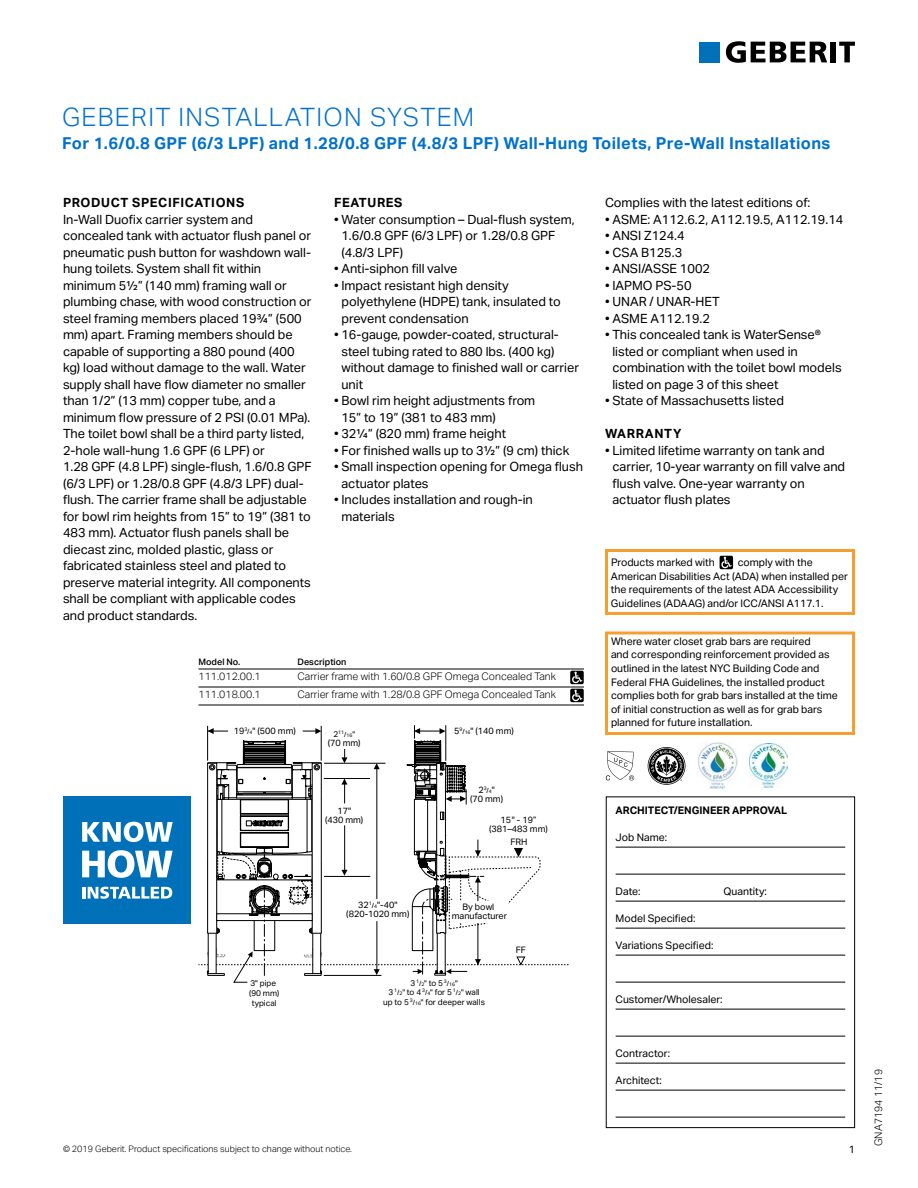
<style>
.page{position:relative;width:918px;height:1188px;background:#fff}
.page>*{position:absolute;margin:0;border:0;box-sizing:border-box;transform-origin:0 0}
.t1{font:300 25.5px "Aktiv Grotesk Geberit";letter-spacing:.05em;color:#0071ce}
.t2{font:700 16.5px "Aktiv Grotesk Geberit";letter-spacing:.025em;color:#0071ce}
.t3{font:12.75px/16.5px "Aktiv Grotesk Geberit";color:#000}
.t4{font:700 12.75px "Aktiv Grotesk Geberit";letter-spacing:.05em;color:#000}
.t5{font:10.5px/13.5px "Aktiv Grotesk Geberit";color:#000}
.t6{font:300 10.5px "Aktiv Grotesk Geberit";color:#000}
.t7{font:700 10.5px "Aktiv Grotesk Geberit";color:#000}
.t8{font:9px/9px "Aktiv Grotesk Geberit";color:#000;text-align:center}
.t9{font:300 9px "Aktiv Grotesk Geberit";color:#000}
.t10{font:500 9px "Aktiv Grotesk Geberit";color:#000}
.t11{font:8.25px/9.9px "Aktiv Grotesk Geberit";color:#000;text-align:center}
.t12{font:4.95px "Aktiv Grotesk Geberit";color:#000}
.s1{font-size:7.05px}
.s2{font-size:4.95px}
.s3{font-size:8.25px}
.s4{font-size:7.95px}
</style>
<div class="page">
<svg style="left:726px;top:41px;width:101px;height:22px"></svg>
<div style="left:831px;top:42px;width:5px;height:20px;background:#000"></div>
<svg style="left:839px;top:42px;width:16px;height:20px"></svg>
<div style="left:699px;top:42px;width:21px;height:20px;background:#0070b9"></div>
<hr style="left:616px;top:847px;width:229px;height:1px;background:#000">
<hr style="left:616px;top:874px;width:229px;height:1px;background:#000">
<hr style="left:616px;top:901px;width:229px;height:1px;background:#000">
<hr style="left:616px;top:928px;width:229px;height:1px;background:#000">
<hr style="left:616px;top:955px;width:229px;height:1px;background:#000">
<hr style="left:616px;top:982px;width:229px;height:1px;background:#000">
<hr style="left:616px;top:1009px;width:229px;height:1px;background:#000">
<hr style="left:616px;top:1036px;width:229px;height:1px;background:#000">
<hr style="left:616px;top:1063px;width:229px;height:1px;background:#000">
<hr style="left:616px;top:1090px;width:229px;height:1px;background:#000">
<hr style="left:616px;top:1117px;width:229px;height:1px;background:#000">
<div style="left:606px;top:796px;width:249px;height:332px;border:1px solid #000"></div>
<div style="left:605px;top:632px;width:250px;height:103px;border:3px solid #f69e2f"></div>
<div style="left:720px;top:556px;width:13px;height:13px;background:#000;border-radius:2px"></div>
<svg style="left:721px;top:557px;width:11px;height:11px"></svg>
<div style="left:605px;top:549px;width:250px;height:66px;border:3px solid #f69e2f"></div>
<svg style="left:198px;top:726px;width:371px;height:257px"></svg>
<img style="left:697px;top:742px;width:41px;height:47px">
<svg style="left:606px;top:751px;width:28px;height:30px"></svg>
<svg style="left:648px;top:747px;width:37px;height:38px"></svg>
<img style="left:750px;top:743px;width:37px;height:45px">
<div style="left:63px;top:796px;width:128px;height:128px;background:#0070b9"></div>
<svg style="left:82px;top:822px;width:91px;height:20px"></svg>
<svg style="left:82px;top:850px;width:91px;height:28px"></svg>
<svg style="left:82px;top:887px;width:90px;height:12px"></svg>
<hr style="left:198px;top:705px;width:99px;height:1px;background:#000">
<hr style="left:297px;top:705px;width:273px;height:1px;background:#000">
<hr style="left:198px;top:669px;width:99px;height:1px;background:#000">
<hr style="left:297px;top:669px;width:273px;height:1px;background:#000">
<hr style="left:198px;top:687px;width:99px;height:1px;background:#000">
<hr style="left:297px;top:687px;width:273px;height:1px;background:#000">
<svg style="left:570px;top:669px;width:14px;height:37px"></svg>
<h1 class="t1" style="left:62px;top:103px;width:414px">GEBERIT INSTALLATION SYSTEM</h1>
<p class="t2" style="left:62px;top:133px;width:770px">For 1.6/0.8 GPF (6/3 LPF) and 1.28/0.8 GPF (4.8/3 LPF) Wall-Hung Toilets, Pre-Wall Installations</p>
<p class="t4" style="left:63px;top:195px;width:183px">PRODUCT SPECIFICATIONS</p>
<p class="t3" style="left:63px;top:211px;width:250px">In-Wall Duofix carrier system and concealed tank with actuator flush panel or pneumatic push button for washdown wall&shy;hung toilets. System shall fit within minimum 51/2” (140 mm) framing wall or plumbing chase, with wood construction or steel framing members placed 193/4” (500 mm) apart. Framing members should be capable of supporting a 880 pound (400 kg) load without damage to the wall. Water supply shall have flow diameter no smaller than 1/2” (13 mm) copper tube, and a minimum flow pressure of 2 PSI (0.01 MPa).<br>The toilet bowl shall be a third party listed, 2-hole wall-hung 1.6 GPF (6 LPF) or<br>1.28 GPF (4.8 LPF) single-flush, 1.6/0.8 GPF (6/3 LPF) or 1.28/0.8 GPF (4.8/3 LPF) dual&shy;flush. The carrier frame shall be adjustable for bowl rim heights from 15” to 19” (381 to 483 mm). Actuator flush panels shall be diecast zinc, molded plastic, glass or fabricated stainless steel and plated to preserve material integrity. All components shall be compliant with applicable codes and product standards.</p>
<p class="t4" style="left:334px;top:195px;width:70px">FEATURES</p>
<p class="t3" style="left:341px;top:211px;width:235px;text-indent:-7px">• Water consumption – Dual-flush system,<br>1.6/0.8 GPF (6/3 LPF) or 1.28/0.8 GPF (4.8/3 LPF)</p>
<p class="t3" style="left:334px;top:260px;width:125px">• Anti-siphon fill valve</p>
<p class="t3" style="left:341px;top:277px;width:221px;text-indent:-7px">• Impact resistant high density polyethylene (HDPE) tank, insulated to prevent condensation</p>
<p class="t3" style="left:341px;top:326px;width:239px;text-indent:-7px">• 16-gauge, powder-coated, structural&shy;steel tubing rated to 880 lbs. (400 kg) without damage to finished wall or carrier unit</p>
<p class="t3" style="left:341px;top:392px;width:195px;text-indent:-7px">• Bowl rim height adjustments from<br>15” to 19” (381 to 483 mm)</p>
<p class="t3" style="left:334px;top:425px;width:174px">• 32¼” (820 mm) frame height</p>
<p class="t3" style="left:334px;top:442px;width:237px">• For finished walls up to 31/2” (9 cm) thick</p>
<p class="t3" style="left:341px;top:458px;width:243px;text-indent:-7px">• Small inspection opening for Omega flush actuator plates</p>
<p class="t3" style="left:341px;top:491px;width:193px;text-indent:-7px">• Includes installation and rough-in materials</p>
<p class="t10" style="left:198px;top:656px;width:43px">Model No.</p>
<p class="t10" style="left:297px;top:656px;width:51px">Description</p>
<p class="t6" style="left:198px;top:670px;width:64px">111.012.00.1</p>
<p class="t6" style="left:298px;top:670px;width:260px">Carrier frame with 1.60/0.8 GPF Omega Concealed Tank</p>
<p class="t6" style="left:198px;top:688px;width:64px">111.018.00.1</p>
<p class="t6" style="left:297px;top:688px;width:260px">Carrier frame with 1.28/0.8 GPF Omega Concealed Tank</p>
<p class="t8" style="left:234px;top:726px;width:64px">19<sup>3</sup><span class="s1">/</span><span class="s2">4</span>" (500 mm)</p>
<p class="t11" style="left:249px;top:978px;width:32px">3" pipe (90 mm) typical</p>
<p class="t12" style="left:333px;top:731px;width:23px"><span class="s3">2</span>11<span class="s1">/</span>16<span class="s4">"</span></p>
<p class="t8" style="left:328px;top:739px;width:34px">(70 mm)</p>
<p class="t8" style="left:325px;top:806px;width:40px">17"<br>(430 mm)</p>
<p class="t8" style="left:454px;top:727px;width:61px">5<sup>9</sup><span class="s1">/</span><span class="s2">16</span>" (140 mm)</p>
<p class="t8" style="left:470px;top:786px;width:34px">2<sup>3</sup><span class="s1">/</span><span class="s2">4</span>"<br>(70 mm)</p>
<p class="t8" style="left:489px;top:816px;width:60px">15" - 19” (381–483 mm)</p>
<p class="t8" style="left:510px;top:837px;width:19px">FRH</p>
<p class="t8" style="left:346px;top:900px;width:65px">32<sup>1</sup><span class="s1">/</span><span class="s2">4</span>"-40" (820-1020 mm)</p>
<p class="t8" style="left:452px;top:903px;width:57px">By bowl manufacturer</p>
<p class="t12" style="left:410px;top:981px;width:49px"><span class="s3">3</span> 1<span class="s1">/</span>2<span class="s4">"</span> <span class="s3">to 5</span> 3<span class="s1">/</span>16<span class="s4">"</span></p>
<p class="t11" style="left:383px;top:988px;width:103px">3 <sup>1</sup><span class="s1">/</span><span class="s2">2</span><span class="s4">"</span> to 4 <sup>3</sup><span class="s1">/</span><span class="s2">4</span><span class="s4">"</span> for 5 <sup>1</sup><span class="s1">/</span><span class="s2">2</span><span class="s4">"</span> wall up to 5 <sup>3</sup><span class="s1">/</span><span class="s2">16</span><span class="s4">"</span> for deeper walls</p>
<p class="t8" style="left:516px;top:945px;width:12px">FF</p>
<p class="t3" style="left:605px;top:194px;width:207px">Complies with the latest editions of:</p>
<p class="t3" style="left:605px;top:211px;width:240px">• ASME: A112.6.2, A112.19.5, A112.19.14</p>
<p class="t3" style="left:605px;top:227px;width:81px">• ANSI Z124.4</p>
<p class="t3" style="left:605px;top:244px;width:79px">• CSA B125.3</p>
<p class="t3" style="left:605px;top:260px;width:107px">• ANSI/ASSE 1002</p>
<p class="t3" style="left:605px;top:277px;width:88px">• IAPMO PS-50</p>
<p class="t3" style="left:605px;top:293px;width:116px">• UNAR / UNAR-HET</p>
<p class="t3" style="left:605px;top:310px;width:107px">• ASME A112.19.2</p>
<p class="t3" style="left:612px;top:326px;width:231px;text-indent:-7px">• This concealed tank is WaterSense® listed or compliant when used in combination with the toilet bowl models listed on page 3 of this sheet</p>
<p class="t3" style="left:605px;top:392px;width:180px">• State of Massachusetts listed</p>
<p class="t4" style="left:605px;top:426px;width:78px">WARRANTY</p>
<p class="t3" style="left:612px;top:442px;width:234px;text-indent:-7px">• Limited lifetime warranty on tank and carrier, 10-year warranty on fill valve and flush valve. One-year warranty on actuator flush plates</p>
<p class="t5" style="left:611px;top:556px;width:238px;text-indent:127px">comply with the American Disabilities Act (ADA) when installed per the requirements of the latest ADA Accessibility Guidelines (ADAAG) and/or ICC/ANSI A117.1.</p>
<p class="t5" style="left:611px;top:556px;width:105px">Products marked with</p>
<p class="t5" style="left:611px;top:634px;width:228px">Where water closet grab bars are required<br>and corresponding reinforcement provided as outlined in the latest NYC Building Code and Federal FHA Guidelines, the installed product complies both for grab bars installed at the time of initial construction as well as for grab bars planned for future installation.</p>
<p class="t7" style="left:616px;top:804px;width:173px">ARCHITECT/ENGINEER APPROVAL</p>
<p class="t5" style="left:616px;top:830px;width:53px">Job Name:</p>
<p class="t5" style="left:616px;top:884px;width:26px">Date:</p>
<p class="t5" style="left:724px;top:884px;width:45px">Quantity:</p>
<p class="t5" style="left:616px;top:911px;width:81px">Model Specified:</p>
<p class="t5" style="left:616px;top:938px;width:99px">Variations Specified:</p>
<p class="t5" style="left:616px;top:992px;width:108px">Customer/Wholesaler:</p>
<p class="t5" style="left:616px;top:1046px;width:56px">Contractor:</p>
<p class="t5" style="left:616px;top:1073px;width:48px">Architect:</p>
<p class="t9" style="left:63px;top:1144px;width:291px">© 2019 Geberit. Product specifications subject to change without notice.</p>
<p class="t5" style="left:849px;top:1143px;width:8px">1</p>
<p class="t6" style="left:872px;top:1146px;width:78px;rotate:-90deg">GNA7194 11/19</p>
</div>
